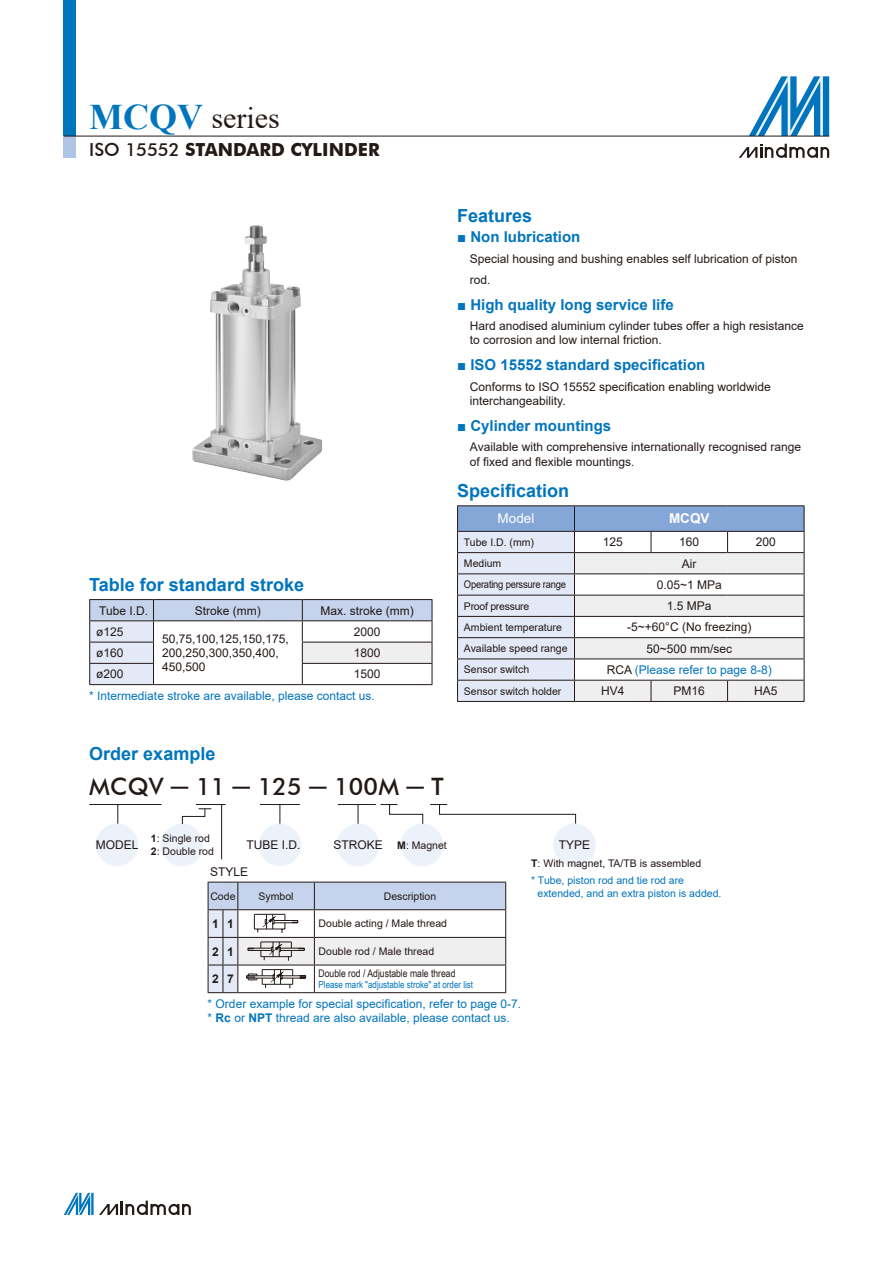
<style>
.page{position:relative;width:893px;height:1263px;background:#fff}
.page>*{position:absolute;margin:0;border:0;box-sizing:border-box;transform-origin:0 0}
.t1{font:30px "Times New Roman";color:#231916}
.t2{font:500 24px "Futura BT";letter-spacing:.01em;color:#231916}
.t3{font:700 18px "Arial";color:#0075be}
.t4{font:700 18px "Futura BT";color:#231916}
.t5{font:700 15px "Arial";color:#0075be}
.t6{font:13.5px "Arial";color:#fff}
.t7{font:700 13.5px "Arial";color:#fff}
.t8{font:12px/14.4px "Arial";color:#231916}
.t9{font:12px "Arial";color:#0075be}
.t10{font:700 12px "Arial";color:#231916}
.t11{font:10.5px "Arial";color:#231916}
.t12{font:10.5px/12.6px "Arial";color:#0075be}
.t13{font:10.5px "Arial Narrow";color:#231916}
.t14{font:10.5px "Arial";letter-spacing:-.025em;color:#231916;scale:.9 1}
.t15{font:10.5px "Arial";letter-spacing:-.025em;color:#231916}
.t16{font:9.75px "Arial Narrow";color:#0075be}
.s1{font-weight:700;font-size:36px;color:#0075be}
.s2{font-weight:500}
.s3{color:#231916}
.s4{font-family:"Arial";font-weight:400}
.s5{font-weight:700}
</style>
<div class="page">
<svg style="left:749px;top:76px;width:80px;height:60px"></svg>
<svg style="left:739px;top:144px;width:90px;height:14px"></svg>
<div style="left:64px;top:0;width:12px;height:136px;background:#0075be"></div>
<div style="left:64px;top:136px;width:12px;height:21px;background:#b0c4e6"></div>
<hr style="left:64px;top:136px;width:765px;height:1px;background:#231916">
<svg style="left:64px;top:1193px;width:127px;height:22px"></svg>
<div style="left:337px;top:824px;width:42px;height:42px;background:#edf1fa;border-radius:50%"></div>
<div style="left:401px;top:824px;width:42px;height:42px;background:#edf1fa;border-radius:50%"></div>
<div style="left:161px;top:824px;width:42px;height:42px;background:#edf1fa;border-radius:50%"></div>
<hr style="left:457px;top:505px;width:117px;height:1px;background:#231916">
<hr style="left:574px;top:505px;width:77px;height:1px;background:#231916">
<hr style="left:651px;top:505px;width:77px;height:1px;background:#231916">
<hr style="left:728px;top:505px;width:76px;height:1px;background:#231916">
<svg style="left:457px;top:506px;width:348px;height:195px"></svg>
<hr style="left:457px;top:701px;width:117px;height:1px;background:#231916">
<hr style="left:574px;top:701px;width:77px;height:1px;background:#231916">
<hr style="left:651px;top:701px;width:77px;height:1px;background:#231916">
<hr style="left:728px;top:701px;width:76px;height:1px;background:#231916">
<hr style="left:89px;top:599px;width:64px;height:1px;background:#231916">
<hr style="left:153px;top:599px;width:149px;height:1px;background:#231916">
<hr style="left:302px;top:599px;width:130px;height:1px;background:#231916">
<svg style="left:89px;top:600px;width:344px;height:85px"></svg>
<hr style="left:89px;top:684px;width:64px;height:1px;background:#231916">
<hr style="left:153px;top:684px;width:149px;height:1px;background:#231916">
<hr style="left:302px;top:684px;width:130px;height:1px;background:#231916">
<hr style="left:89px;top:804px;width:73px;height:1px;background:#231916">
<hr style="left:196px;top:804px;width:30px;height:1px;background:#231916">
<hr style="left:260px;top:804px;width:40px;height:1px;background:#231916">
<hr style="left:338px;top:804px;width:38px;height:1px;background:#231916">
<svg style="left:358px;top:805px;width:1px;height:19px"></svg>
<div style="left:259px;top:824px;width:42px;height:42px;background:#edf1fa;border-radius:50%"></div>
<div style="left:96px;top:824px;width:42px;height:42px;background:#edf1fa;border-radius:50%"></div>
<svg style="left:279px;top:805px;width:1px;height:19px"></svg>
<svg style="left:117px;top:805px;width:1px;height:19px"></svg>
<svg style="left:381px;top:804px;width:43px;height:21px"></svg>
<svg style="left:430px;top:804px;width:146px;height:21px"></svg>
<hr style="left:221px;top:804px;width:1px;height:55px;background:#231916">
<svg style="left:182px;top:808px;width:29px;height:17px"></svg>
<svg style="left:208px;top:882px;width:298px;height:111px"></svg>
<div style="left:553px;top:824px;width:43px;height:42px;background:#edf1fa;border-radius:50%"></div>
<img style="left:192px;top:226px;width:130px;height:255px">
<p class="t1" style="left:89px;top:97px;width:192px"><span class="s1">MCQV</span> series</p>
<p class="t4" style="left:89px;top:139px;width:292px"><span class="s2">ISO 15552</span> STANDARD CYLINDER</p>
<p class="t3" style="left:89px;top:572px;width:216px">Table for standard stroke</p>
<p class="t8" style="left:99px;top:603px;width:50px">Tube I.D.</p>
<p class="t8" style="left:195px;top:603px;width:67px">Stroke (mm)</p>
<p class="t8" style="left:320px;top:603px;width:95px">Max. stroke (mm)</p>
<p class="t8" style="left:96px;top:624px;width:29px">ø125</p>
<p class="t8" style="left:162px;top:631px;width:128px">50,75,100,125,150,175,</p>
<p class="t8" style="left:162px;top:645px;width:118px">200,250,300,350,400,</p>
<p class="t8" style="left:162px;top:660px;width:45px">450,500</p>
<p class="t8" style="left:354px;top:624px;width:28px">2000</p>
<p class="t8" style="left:96px;top:645px;width:29px">ø160</p>
<p class="t8" style="left:354px;top:645px;width:28px">1800</p>
<p class="t8" style="left:96px;top:667px;width:29px">ø200</p>
<p class="t8" style="left:354px;top:667px;width:28px">1500</p>
<p class="t9" style="left:89px;top:687px;width:287px">* Intermediate stroke are available, please contact us.</p>
<p class="t3" style="left:457px;top:203px;width:77px">Features</p>
<p class="t5" style="left:457px;top:226px;width:125px">■ Non lubrication</p>
<p class="t8" style="left:470px;top:248px;width:329px;line-height:21px">Special housing and bushing enables self lubrication of piston rod.</p>
<p class="t5" style="left:457px;top:294px;width:218px">■ High quality long service life</p>
<p class="t8" style="left:470px;top:319px;width:335px">Hard anodised aluminium cylinder tubes offer a high resistance to corrosion and low internal friction.</p>
<p class="t5" style="left:457px;top:354px;width:250px">■ ISO 15552 standard specification</p>
<p class="t8" style="left:470px;top:379px;width:302px">Conforms to ISO 15552 specification enabling worldwide interchangeability.</p>
<p class="t5" style="left:457px;top:415px;width:156px">■ Cylinder mountings</p>
<p class="t8" style="left:470px;top:440px;width:333px">Available with comprehensive internationally recognised range of fixed and flexible mountings.</p>
<p class="t3" style="left:457px;top:478px;width:114px">Specification</p>
<p class="t6" style="left:498px;top:509px;width:38px">Model</p>
<p class="t7" style="left:669px;top:509px;width:42px">MCQV</p>
<p class="t11" style="left:464px;top:535px;width:72px">Tube I.D. (mm)</p>
<p class="t8" style="left:603px;top:535px;width:22px">125</p>
<p class="t8" style="left:679px;top:535px;width:22px">160</p>
<p class="t8" style="left:756px;top:535px;width:22px">200</p>
<p class="t11" style="left:464px;top:556px;width:39px">Medium</p>
<p class="t8" style="left:682px;top:556px;width:16px">Air</p>
<p class="t14" style="left:464px;top:577px;width:115px">Operating perssure range</p>
<p class="t8" style="left:657px;top:577px;width:67px">0.05~1 MPa</p>
<p class="t15" style="left:464px;top:599px;width:67px">Proof pressure</p>
<p class="t8" style="left:667px;top:599px;width:46px">1.5 MPa</p>
<p class="t11" style="left:464px;top:620px;width:100px">Ambient temperature</p>
<p class="t8" style="left:627px;top:620px;width:126px">-5~+60°C (No freezing)</p>
<p class="t11" style="left:464px;top:641px;width:105px">Available speed range</p>
<p class="t8" style="left:646px;top:641px;width:87px">50~500 mm/sec</p>
<p class="t11" style="left:464px;top:662px;width:67px">Sensor switch</p>
<p class="t9" style="left:607px;top:661px;width:166px"><span class="s3">RCA</span> (Please refer to page 8-8)</p>
<p class="t11" style="left:464px;top:684px;width:99px">Sensor switch holder</p>
<p class="t8" style="left:601px;top:684px;width:25px">HV4</p>
<p class="t8" style="left:674px;top:684px;width:33px">PM16</p>
<p class="t8" style="left:754px;top:684px;width:25px">HA5</p>
<p class="t3" style="left:89px;top:741px;width:128px">Order example</p>
<p class="t2" style="left:89px;top:772px;width:356px">MCQV <span class="s4">─</span> 11 <span class="s4">─</span> 125 <span class="s4">─</span> 100M <span class="s4">─</span> T</p>
<p class="t11" style="left:151px;top:831px;width:60px"><span class="s5">1</span>: Single rod</p>
<p class="t11" style="left:151px;top:844px;width:65px"><span class="s5">2</span>: Double rod</p>
<p class="t8" style="left:96px;top:838px;width:44px">MODEL</p>
<p class="t8" style="left:247px;top:838px;width:56px">TUBE I.D.</p>
<p class="t8" style="left:333px;top:838px;width:51px">STROKE</p>
<p class="t11" style="left:397px;top:838px;width:51px"><span class="s5">M</span>: Magnet</p>
<p class="t8" style="left:559px;top:838px;width:33px">TYPE</p>
<p class="t8" style="left:210px;top:864px;width:40px">STYLE</p>
<p class="t11" style="left:210px;top:889px;width:27px">Code</p>
<p class="t11" style="left:259px;top:889px;width:37px">Symbol</p>
<p class="t11" style="left:384px;top:889px;width:54px">Description</p>
<p class="t10" style="left:212px;top:915px;width:8px">1</p>
<p class="t10" style="left:227px;top:915px;width:8px">1</p>
<p class="t11" style="left:319px;top:916px;width:130px">Double acting / Male thread</p>
<p class="t10" style="left:212px;top:943px;width:8px">2</p>
<p class="t10" style="left:227px;top:943px;width:8px">1</p>
<p class="t11" style="left:319px;top:944px;width:117px">Double rod / Male thread</p>
<p class="t10" style="left:212px;top:970px;width:8px">2</p>
<p class="t10" style="left:227px;top:970px;width:8px">7</p>
<p class="t13" style="left:319px;top:965px;width:138px">Double rod / Adjustable male thread</p>
<p class="t16" style="left:319px;top:978px;width:156px">Please mark "adjustable stroke" at order list</p>
<p class="t9" style="left:208px;top:995px;width:315px">* Order example for special specification, refer to page 0-7.</p>
<p class="t9" style="left:208px;top:1010px;width:304px">* <span class="s5">Rc</span> or <span class="s5">NPT</span> thread are also available, please contact us.</p>
<p class="t11" style="left:531px;top:856px;width:171px"><span class="s5">T</span>: With magnet, TA/TB is assembled</p>
<p class="t12" style="left:538px;top:874px;width:185px;text-indent:-6px">* Tube, piston rod and tie rod are extended, and an extra piston is added.</p>
</div>
